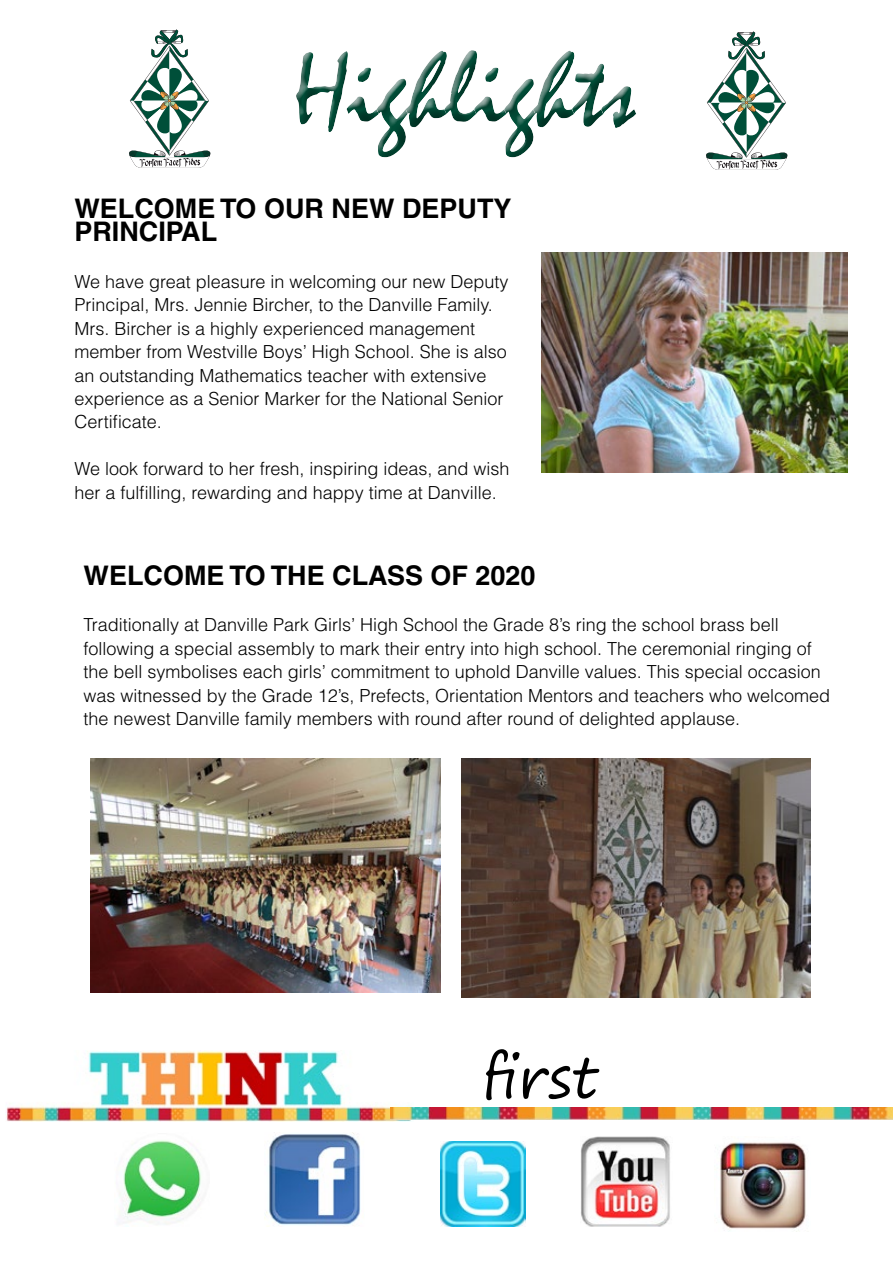
<style>
.page{position:relative;width:893px;height:1263px;background:#fff}
.page>*{position:absolute;margin:0;border:0;box-sizing:border-box;transform-origin:0 0}
.t1{font:108px "Mistral";color:#004f39}
.t2{font:56.25px "Segoe Print";color:#000}
.t3{font:700 27px/23.4px "Helvetica LT Std";color:#000}
.t4{font:300 18px/23.4px "Helvetica LT Std";color:#000}
</style>
<div class="page">
<div style="left:292px;top:44px;width:355px;height:116px;background:#fff;opacity:.75"></div>
<img style="left:541px;top:252px;width:306px;height:221px">
<img style="left:90px;top:758px;width:350px;height:234px">
<img style="left:462px;top:758px;width:348px;height:239px">
<img style="left:6px;top:1050px;width:405px;height:71px">
<img style="left:390px;top:1107px;width:503px;height:13px">
<img style="left:720px;top:1142px;width:86px;height:89px">
<img style="left:119px;top:1140px;width:82px;height:85px">
<img style="left:440px;top:1141px;width:85px;height:85px">
<img style="left:581px;top:1136px;width:89px;height:90px">
<img style="left:266px;top:1132px;width:95px;height:93px">
<svg style="left:706px;top:31px;width:82px;height:139px"></svg>
<svg style="left:129px;top:29px;width:82px;height:139px"></svg>
<h1 class="t1" style="left:293px;top:26px;width:344px">Highlights</h1>
<h3 class="t3" style="left:74px;top:196px;width:439px">WELCOME TO OUR NEW DEPUTY<br>PRINCIPAL</h3>
<p class="t4" style="left:74px;top:270px;width:436px">We have great pleasure in welcoming our new Deputy Principal, Mrs. Jennie Bircher, to the Danville Family.<br>Mrs. Bircher is a highly experienced management member from Westville Boys’ High School. She is also an outstanding Mathematics teacher with extensive experience as a Senior Marker for the National Senior Certificate.</p>
<p class="t4" style="left:74px;top:457px;width:437px">We look forward to her fresh, inspiring ideas, and wish her a fulfilling, rewarding and happy time at Danville.</p>
<h3 class="t3" style="left:84px;top:563px;width:453px">WELCOME TO THE CLASS OF 2020</h3>
<p class="t4" style="left:84px;top:613px;width:748px">Traditionally at Danville Park Girls’ High School the Grade 8’s ring the school brass bell following a special assembly to mark their entry into high school. The ceremonial ringing of the bell symbolises each girls’ commitment to uphold Danville values. This special occasion was witnessed by the Grade 12’s, Prefects, Orientation Mentors and teachers who welcomed the newest Danville family members with round after round of delighted applause.</p>
<h2 class="t2" style="left:483px;top:1027px;width:117px">first</h2>
</div>
